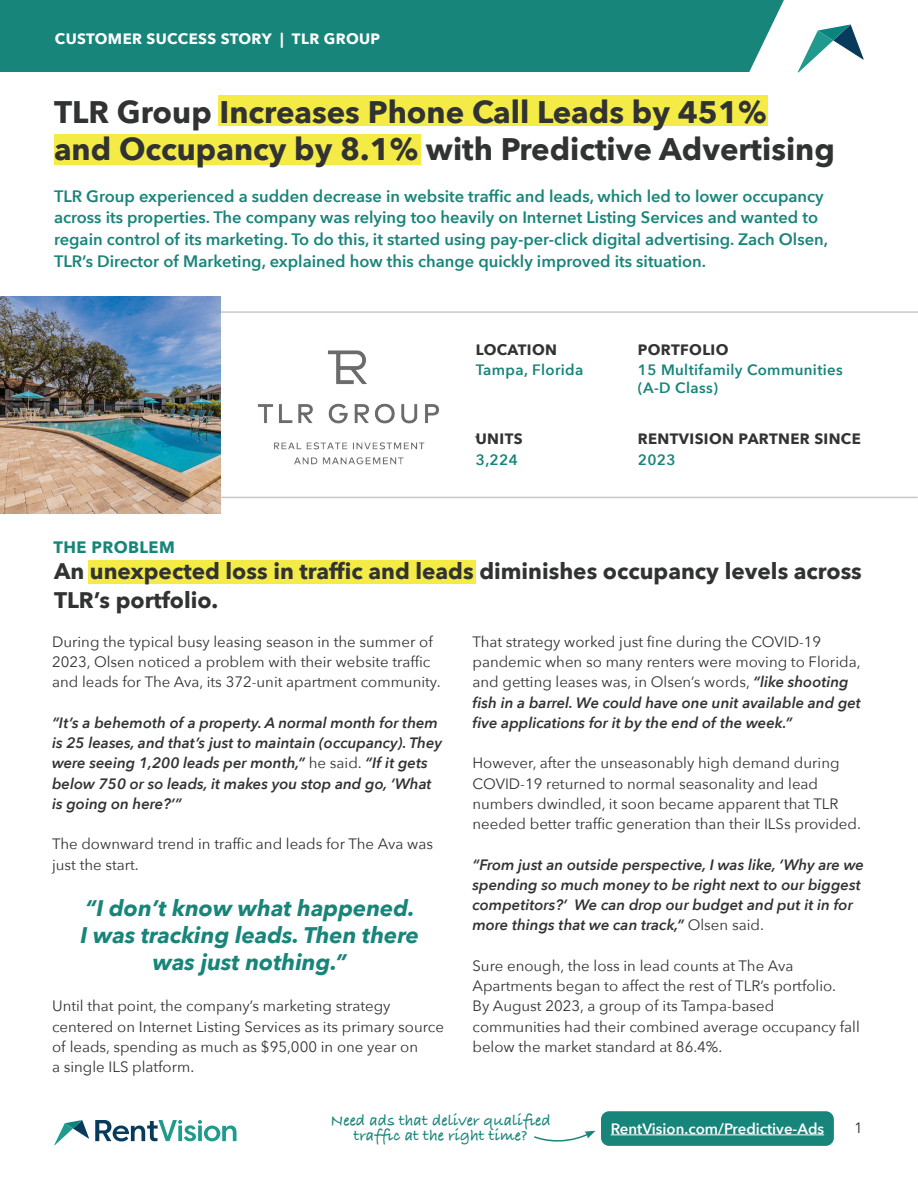
<style>
.page{position:relative;width:918px;height:1188px;background:#fff}
.page>*{position:absolute;margin:0;border:0;box-sizing:border-box;transform-origin:0 0}
.t1{font:700 31.2px/37.5px "Avenir Next";color:#313232}
.t2{font:700 22.5px/28.5px "Avenir Next";color:#313232}
.t3{font:italic 700 22.5px/27px "Avenir Next";color:#178579;text-align:center}
.t4{font:600 16.5px/21.8px "Avenir Next";color:#178579}
.t5{font:700 16.5px/15px "Bradley Hand ITCTT";color:#178579;text-align:center}
.t6{font:700 16.5px "Avenir Next";letter-spacing:.025em;color:#178579}
.t7{font:15px/20.2px "Avenir Next";color:#313232}
.t8{font:italic 600 15px/20.2px "Avenir Next";color:#313232}
.t9{font:600 15px/18px "Avenir Next";letter-spacing:.025em;color:#178579}
.t10{font:700 15px "Avenir Next";letter-spacing:.025em;color:#323332}
.t11{font:700 15px "Avenir Next";letter-spacing:.025em;color:#fff}
.t12{font:600 15px "Avenir Next";color:#fff}
.t13{font:600 15px "Avenir Next";color:#083a5c}
.s1{font-weight:400;font-style:normal}
.s2{font-weight:600;font-style:italic}
</style>
<div class="page">
<div style="left:0;top:0;width:918px;height:71px;background:#178579"></div>
<div style="left:856px;top:0;width:62px;height:98px;background:#fff"></div>
<svg style="left:739px;top:0;width:125px;height:73px"></svg>
<svg style="left:54px;top:1120px;width:35px;height:26px"></svg>
<svg style="left:95px;top:1120px;width:142px;height:21px"></svg>
<div style="left:601px;top:1111px;width:233px;height:35px;background:#178579;border-radius:8px"></div>
<hr style="left:611px;top:1134px;width:213px;height:1px;background:#fff">
<svg style="left:534px;top:1131px;width:61px;height:11px"></svg>
<div style="left:219px;top:95px;width:549px;height:31px;background:#f4eb47"></div>
<div style="left:88px;top:560px;width:388px;height:24px;background:#f4eb47"></div>
<div style="left:54px;top:134px;width:366px;height:31px;background:#f4eb47"></div>
<img style="left:258px;top:350px;width:181px;height:115px">
<hr style="left:0;top:497px;width:918px;height:1px;background:#cbc8c6">
<hr style="left:0;top:311px;width:918px;height:2px;background:#cbc8c6">
<img style="left:0;top:296px;width:220px;height:217px">
<p class="t11" style="left:55px;top:26px;width:327px">CUSTOMER SUCCESS STORY | TLR GROUP</p>
<h1 class="t1" style="left:54px;top:92px;width:782px">TLR Group Increases Phone Call Leads by 451%<br>and Occupancy by 8.1% with Predictive Advertising</h1>
<p class="t4" style="left:54px;top:185px;width:776px">TLR Group experienced a sudden decrease in website traffic and leads, which led to lower occupancy across its properties. The company was relying too heavily on Internet Listing Services and wanted to regain control of its marketing. To do this, it started using pay-per-click digital advertising. Zach Olsen, TLR’s Director of Marketing, explained how this change quickly improved its situation.</p>
<p class="t10" style="left:476px;top:337px;width:83px">LOCATION</p>
<p class="t10" style="left:638px;top:337px;width:92px">PORTFOLIO</p>
<p class="t9" style="left:476px;top:360px;width:109px">Tampa, Florida</p>
<p class="t9" style="left:638px;top:360px;width:207px">15 Multifamily Communities (A-D Class)</p>
<p class="t10" style="left:476px;top:426px;width:48px">UNITS</p>
<p class="t10" style="left:638px;top:426px;width:225px">RENTVISION PARTNER SINCE</p>
<p class="t13" style="left:476px;top:429px;width:5px">`</p>
<p class="t9" style="left:476px;top:450px;width:43px">3,224</p>
<p class="t9" style="left:638px;top:450px;width:39px">2023</p>
<p class="t6" style="left:53px;top:533px;width:123px">THE PROBLEM</p>
<h2 class="t2" style="left:54px;top:557px;width:809px">An unexpected loss in traffic and leads diminishes occupancy levels across<br>TLR’s portfolio.</h2>
<p class="t7" style="left:52px;top:631px;width:390px">During the typical busy leasing season in the summer of<br>2023, Olsen noticed a problem with their website traffic and leads for The Ava, its 372-unit apartment community.</p>
<p class="t8" style="left:52px;top:712px;width:392px">“It’s a behemoth of a property. A normal month for them is 25 leases, and that’s just to maintain (occupancy). They were seeing 1,200 leads per month,” <span class="s1">he said.</span> “If it gets below 750 or so leads, it makes you stop and go, ‘What is going on here?’”</p>
<p class="t7" style="left:52px;top:833px;width:382px">The downward trend in traffic and leads for The Ava was just the start.</p>
<h2 class="t3" style="left:81px;top:894px;width:340px">“I don’t know what happened.<br>I was tracking leads. Then there was just nothing.”</h2>
<p class="t7" style="left:52px;top:995px;width:393px">Until that point, the company’s marketing strategy centered on Internet Listing Services as its primary source of leads, spending as much as $95,000 in one year on<br>a single ILS platform.</p>
<p class="t7" style="left:472px;top:631px;width:390px">That strategy worked just fine during the COVID-19 pandemic when so many renters were moving to Florida, and getting leases was, in Olsen’s words, <span class="s2">“like shooting fish in a barrel. We could have one unit available and get five applications for it by the end of the week.”</span></p>
<p class="t7" style="left:472px;top:752px;width:390px">However, after the unseasonably high demand during COVID-19 returned to normal seasonality and lead numbers dwindled, it soon became apparent that TLR needed better traffic generation than their ILSs provided.</p>
<p class="t8" style="left:472px;top:854px;width:393px">“From just an outside perspective, I was like, ‘Why are we spending so much money to be right next to our biggest competitors?’ We can drop our budget and put it in for more things that we can track,” <span class="s1">Olsen said.</span></p>
<p class="t7" style="left:472px;top:955px;width:389px">Sure enough, the loss in lead counts at The Ava Apartments began to affect the rest of TLR’s portfolio.<br>By August 2023, a group of its Tampa-based communities had their combined average occupancy fall below the market standard at 86.4%.</p>
<p class="t5" style="left:331px;top:1112px;width:222px">Need ads that deliver qualified traffic at the right time?</p>
<p class="t12" style="left:611px;top:1116px;width:215px">RentVision.com/Predictive-Ads</p>
<p class="t7" style="left:854px;top:1117px;width:10px">1</p>
</div>
